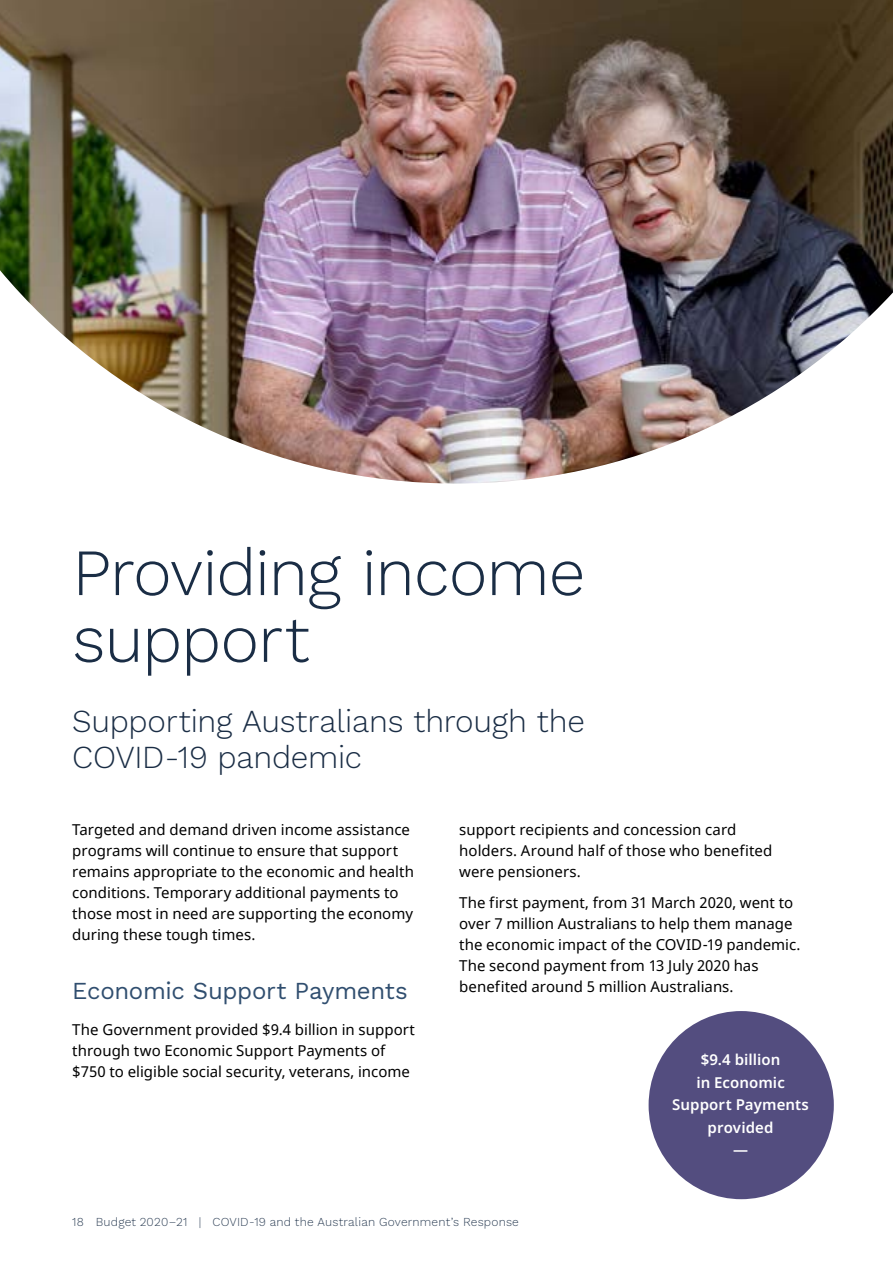
<style>
.page{position:relative;width:893px;height:1263px;background:#fff}
.page>*{position:absolute;margin:0;border:0;box-sizing:border-box;transform-origin:0 0}
._01_Heading_1{font:300 66px/66.8px "Work Sans";letter-spacing:-.015em;color:#1a2d45}
._01_Heading_2_-_intr{font:300 31.5px/36px "Work Sans";letter-spacing:-.01em;color:#1a2d45}
._01_Heading_3{font:24px "Work Sans";letter-spacing:-.015em;color:#304e6f}
._01_Body_text{font:15px/21px "Noto Sans";letter-spacing:.005em;color:#000}
.t1{font:600 15px/22.5px "Noto Sans";letter-spacing:.005em;color:#fff;text-align:center}
.t2{font:300 12px "Work Sans";letter-spacing:.015em;color:#2d3f55}
</style>
<div class="page">
<div style="left:649px;top:1011px;width:185px;height:188px;background:#534d7f;border-radius:50%"></div>
<img style="left:0;top:0;width:893px;height:483px">
<p class="_01_Heading_1" style="left:72px;top:536px;width:515px">Providing income support</p>
<p class="_01_Heading_2_-_intr" style="left:72px;top:702px;width:514px">Supporting Australians through the<br>COVID-19 pandemic</p>
<p class="_01_Body_text" style="left:72px;top:819px;width:343px">Targeted and demand driven income assistance programs will continue to ensure that support remains appropriate to the economic and health conditions. Temporary additional payments to those most in need are supporting the economy during these tough times.</p>
<p class="_01_Heading_3" style="left:72px;top:973px;width:337px">Economic Support Payments</p>
<p class="_01_Body_text" style="left:72px;top:1020px;width:344px">The Government provided $9.4 billion in support through two Economic Support Payments of $750 to eligible social security, veterans, income</p>
<p class="_01_Body_text" style="left:459px;top:819px;width:315px">support recipients and concession card holders. Around half of those who benefited were pensioners.</p>
<p class="_01_Body_text" style="left:459px;top:893px;width:343px">The first payment, from 31 March 2020, went to over 7 million Australians to help them manage the economic impact of the COVID-19 pandemic.<br>The second payment from 13 July 2020 has benefited around 5 million Australians.</p>
<p class="t1" style="left:672px;top:1049px;width:138px">$9.4 billion<br>in Economic<br>Support Payments provided<br>—</p>
<p class="t2" style="left:72px;top:1213px;width:448px">18 Budget 2020–21 | COVID-19 and the Australian Government’s Response</p>
</div>
